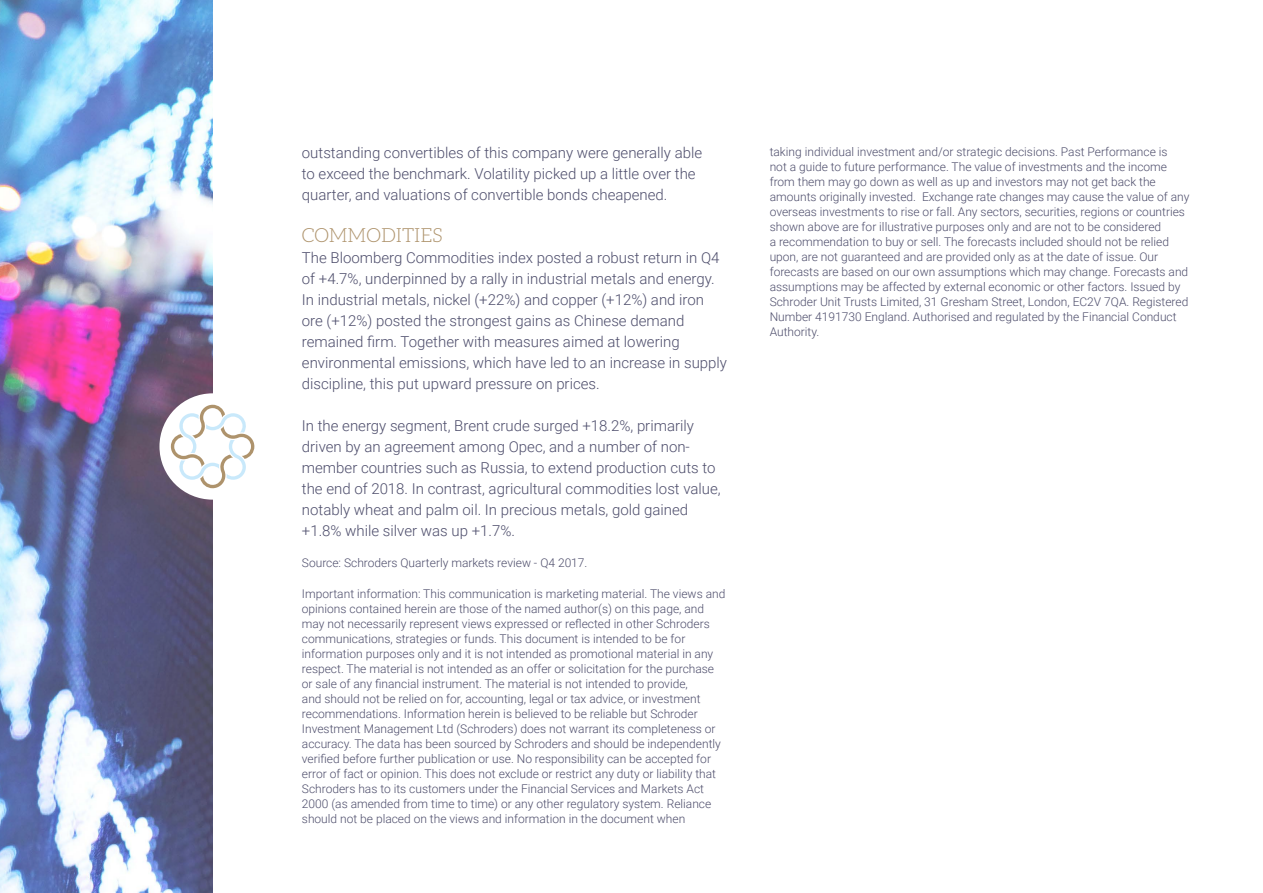
<style>
.page{position:relative;width:1263px;height:893px;background:#fff}
.page>*{position:absolute;margin:0;border:0;box-sizing:border-box;transform-origin:0 0}
.t1{font:300 19.5px "Aleo";color:#ae936c}
.t2{font:300 15px/21px "Roboto";color:#4d4d6b}
.t3{font:300 12px/15px "Roboto";color:#4d4d6b}
</style>
<div class="page">
<img style="left:0;top:0;width:213px;height:893px">
<div style="left:159px;top:393px;width:107px;height:107px;background:#fff;border-radius:50%"></div>
<svg style="left:171px;top:405px;width:83px;height:83px"></svg>
<p class="t2" style="left:302px;top:142px;width:402px">outstanding convertibles of this company were generally able to exceed the benchmark. Volatility picked up a little over the quarter, and valuations of convertible bonds cheapened.</p>
<h1 class="t1" style="left:302px;top:225px;width:142px">COMMODITIES</h1>
<p class="t2" style="left:302px;top:247px;width:427px">The Bloomberg Commodities index posted a robust return in Q4 of +4.7%, underpinned by a rally in industrial metals and energy.<br>In industrial metals, nickel (+22%) and copper (+12%) and iron ore (+12%) posted the strongest gains as Chinese demand remained firm. Together with measures aimed at lowering environmental emissions, which have led to an increase in supply discipline, this put upward pressure on prices.</p>
<p class="t2" style="left:302px;top:415px;width:420px">In the energy segment, Brent crude surged +18.2%, primarily driven by an agreement among Opec, and a number of non&shy;member countries such as Russia, to extend production cuts to the end of 2018. In contrast, agricultural commodities lost value, notably wheat and palm oil. In precious metals, gold gained +1.8% while silver was up +1.7%.</p>
<p class="t3" style="left:302px;top:555px;width:287px">Source: Schroders Quarterly markets review - Q4 2017.</p>
<p class="t3" style="left:302px;top:585px;width:425px">Important information: This communication is marketing material. The views and opinions contained herein are those of the named author(s) on this page, and may not necessarily represent views expressed or reflected in other Schroders communications, strategies or funds. This document is intended to be for information purposes only and it is not intended as promotional material in any respect. The material is not intended as an offer or solicitation for the purchase or sale of any financial instrument. The material is not intended to provide,<br>and should not be relied on for, accounting, legal or tax advice, or investment recommendations. Information herein is believed to be reliable but Schroder Investment Management Ltd (Schroders) does not warrant its completeness or accuracy. The data has been sourced by Schroders and should be independently verified before further publication or use. No responsibility can be accepted for error of fact or opinion. This does not exclude or restrict any duty or liability that Schroders has to its customers under the Financial Services and Markets Act 2000 (as amended from time to time) or any other regulatory system. Reliance should not be placed on the views and information in the document when</p>
<p class="t3" style="left:770px;top:143px;width:421px">taking individual investment and/or strategic decisions. Past Performance is<br>not a guide to future performance. The value of investments and the income from them may go down as well as up and investors may not get back the amounts originally invested. Exchange rate changes may cause the value of any overseas investments to rise or fall. Any sectors, securities, regions or countries shown above are for illustrative purposes only and are not to be considered<br>a recommendation to buy or sell. The forecasts included should not be relied upon, are not guaranteed and are provided only as at the date of issue. Our forecasts are based on our own assumptions which may change. Forecasts and assumptions may be affected by external economic or other factors. Issued by Schroder Unit Trusts Limited, 31 Gresham Street, London, EC2V 7QA. Registered Number 4191730 England. Authorised and regulated by the Financial Conduct Authority.</p>
</div>
